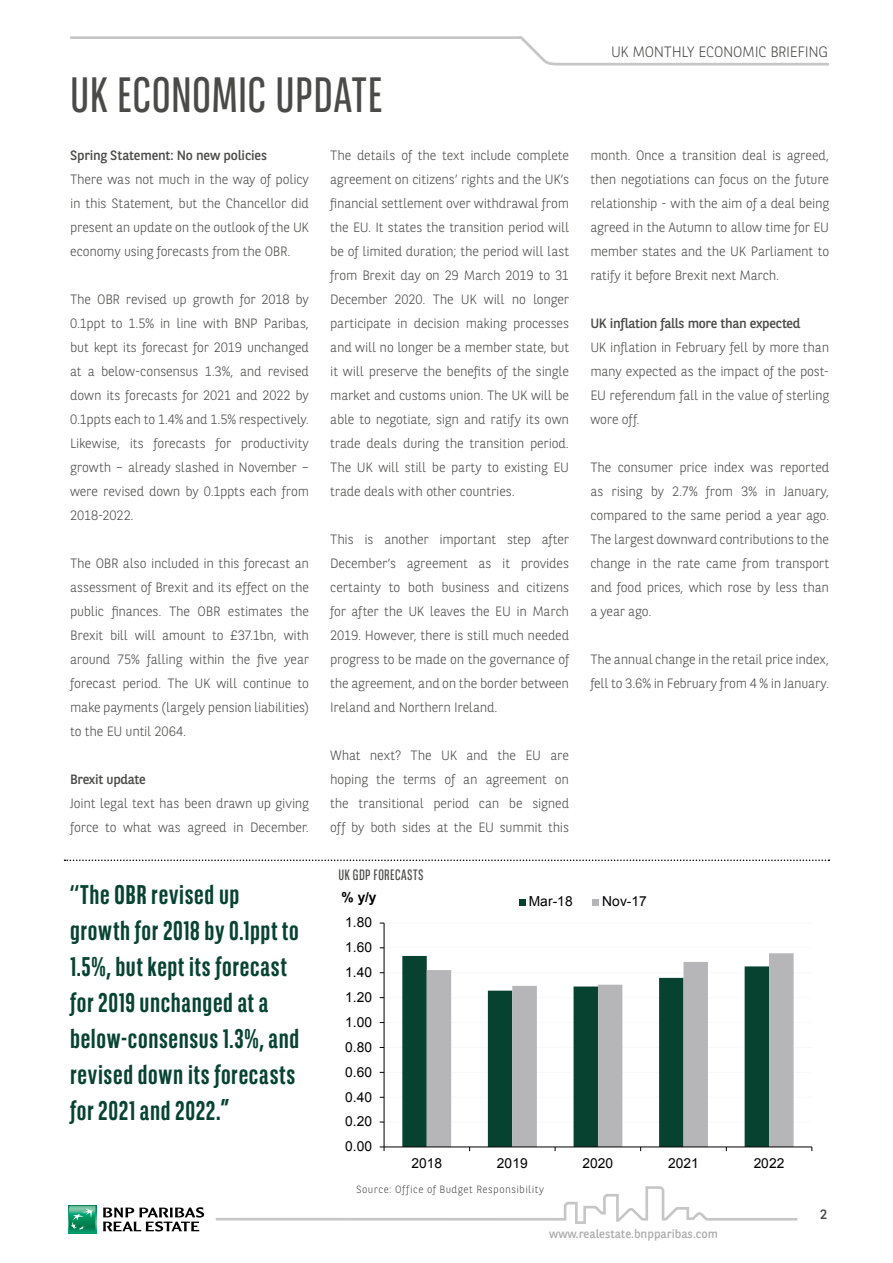
<style>
.page{position:relative;width:893px;height:1263px;background:#fff}
.page>*{position:absolute;margin:0;border:0;box-sizing:border-box;transform-origin:0 0}
.t1{font:49.5px "BNPP Sans Condensed";letter-spacing:.01em;color:#4a4a49}
.t2{font:700 27px/36px "BNPP Sans Condensed";letter-spacing:.025em;color:#074332}
.t3{font:300 15px "BNPP Sans";letter-spacing:-.02em;color:#4a4a49}
.t4{font:15px "BNPP Sans Condensed";letter-spacing:.03em;color:#4a4a49}
.t5{font:13.8px "Arial";color:#000}
.t6{font:700 13.8px "Arial";color:#000}
.t7{font:300 13.5px/24px "BNPP Sans";letter-spacing:-.01em;color:#4a4a49;text-align:justify}
.t8{font:13.5px "BNPP Sans";letter-spacing:-.02em;color:#4a4a49}
.t9{font:12px "BNPP Sans";color:#aeaeae}
.t10{font:300 10.5px "BNPP Sans";letter-spacing:.045em;color:#4a4a49}
.s1{font-size:30px}
</style>
<div class="page">
<svg style="left:65px;top:859px;width:764px;height:2px"></svg>
<svg style="left:521px;top:36px;width:308px;height:30px"></svg>
<hr style="left:70px;top:36px;width:451px;height:3px;background:#c6c6c6">
<svg style="left:215px;top:1186px;width:583px;height:38px"></svg>
<svg style="left:68px;top:1205px;width:28px;height:28px"></svg>
<svg style="left:69px;top:1206px;width:27px;height:26px"></svg>
<svg style="left:103px;top:1207px;width:101px;height:24px"></svg>
<hr style="left:384px;top:1121px;width:428px;height:1px;background:#f9f9f9">
<hr style="left:384px;top:1097px;width:428px;height:1px;background:#f9f9f9">
<hr style="left:384px;top:1072px;width:428px;height:1px;background:#f9f9f9">
<hr style="left:384px;top:1047px;width:428px;height:1px;background:#f9f9f9">
<hr style="left:384px;top:1022px;width:428px;height:1px;background:#f9f9f9">
<hr style="left:384px;top:997px;width:428px;height:1px;background:#f9f9f9">
<hr style="left:384px;top:972px;width:428px;height:1px;background:#f9f9f9">
<hr style="left:384px;top:947px;width:428px;height:1px;background:#f9f9f9">
<hr style="left:384px;top:922px;width:428px;height:1px;background:#f9f9f9">
<svg style="left:402px;top:956px;width:25px;height:190px;background:#0d4636"></svg>
<svg style="left:427px;top:953px;width:367px;height:193px"></svg>
<hr style="left:384px;top:923px;width:1px;height:224px;background:#000">
<hr style="left:384px;top:1146px;width:428px;height:1px;background:#000">
<svg style="left:380px;top:1146px;width:5px;height:5px"></svg>
<div style="left:519px;top:899px;width:7px;height:7px;background:#074231"></div>
<div style="left:592px;top:899px;width:7px;height:7px;background:#b6b6b8"></div>
<h1 class="t1" style="left:70px;top:64px;width:314px">UK ECONOMIC UPDATE</h1>
<p class="t8" style="left:70px;top:146px;width:198px">Spring Statement: No new policies</p>
<p class="t7" style="left:70px;top:166px;width:240px">There was not much in the way of policy in this Statement, but the Chancellor did present an update on the outlook of the UK economy using forecasts from the OBR.</p>
<p class="t7" style="left:70px;top:286px;width:240px">The OBR revised up growth for 2018 by 0.1ppt to 1.5% in line with BNP Paribas, but kept its forecast for 2019 unchanged at a below-consensus 1.3%, and revised down its forecasts for 2021 and 2022 by 0.1ppts each to 1.4% and 1.5% respectively.<br>Likewise, its forecasts for productivity growth – already slashed in November – were revised down by 0.1ppts each from 2018-2022.</p>
<p class="t7" style="left:70px;top:551px;width:240px">The OBR also included in this forecast an assessment of Brexit and its effect on the public finances. The OBR estimates the Brexit bill will amount to £37.1bn, with around 75% falling within the five year forecast period. The UK will continue to make payments (largely pension liabilities) to the EU until 2064.</p>
<p class="t8" style="left:70px;top:770px;width:77px">Brexit update</p>
<p class="t7" style="left:70px;top:791px;width:240px">Joint legal text has been drawn up giving force to what was agreed in December.</p>
<p class="t7" style="left:330px;top:143px;width:240px">The details of the text include complete agreement on citizens’ rights and the UK’s financial settlement over withdrawal from the EU. It states the transition period will be of limited duration; the period will last from Brexit day on 29 March 2019 to 31<br>December 2020. The UK will no longer participate in decision making processes and will no longer be a member state, but it will preserve the benefits of the single market and customs union. The UK will be able to negotiate, sign and ratify its own trade deals during the transition period.<br>The UK will still be party to existing EU trade deals with other countries.</p>
<p class="t7" style="left:330px;top:527px;width:240px">This is another important step after December’s agreement as it provides certainty to both business and citizens for after the UK leaves the EU in March 2019. However, there is still much needed progress to be made on the governance of the agreement, and on the border between Ireland and Northern Ireland.</p>
<p class="t7" style="left:330px;top:743px;width:240px">What next? The UK and the EU are hoping the terms of an agreement on the transitional period can be signed off by both sides at the EU summit this</p>
<p class="t4" style="left:338px;top:865px;width:87px">UK GDP FORECASTS</p>
<p class="t3" style="left:611px;top:41px;width:219px">UK MONTHLY ECONOMIC BRIEFING</p>
<p class="t7" style="left:590px;top:143px;width:240px">month. Once a transition deal is agreed, then negotiations can focus on the future relationship - with the aim of a deal being agreed in the Autumn to allow time for EU member states and the UK Parliament to ratify it before Brexit next March.</p>
<p class="t8" style="left:590px;top:314px;width:212px">UK inflation falls more than expected</p>
<p class="t7" style="left:590px;top:335px;width:240px">UK inflation in February fell by more than many expected as the impact of the post-EU referendum fall in the value of sterling wore off.</p>
<p class="t7" style="left:590px;top:455px;width:240px">The consumer price index was reported as rising by 2.7% from 3% in January, compared to the same period a year ago.<br>The largest downward contributions to the change in the rate came from transport and food prices, which rose by less than a year ago.</p>
<p class="t7" style="left:590px;top:647px;width:240px">The annual change in the retail price index, fell to 3.6% in February from 4 % in January.</p>
<h2 class="t2" style="left:70px;top:876px;width:171px">‘‘The OBR revised up</h2>
<p class="t6" style="left:342px;top:888px;width:37px">% y/y</p>
<p class="t5" style="left:529px;top:892px;width:45px">Mar-18</p>
<p class="t5" style="left:602px;top:892px;width:46px">Nov-17</p>
<h2 class="t2" style="left:70px;top:912px;width:231px">growth for 2018 by 0.1ppt to<br>1.5%, but kept its forecast for 2019 unchanged at a below-consensus 1.3%, and revised down its forecasts for 2021 and 2022<span class="s1">.”</span></h2>
<p class="t5" style="left:345px;top:913px;width:28px">1.80</p>
<p class="t5" style="left:345px;top:938px;width:28px">1.60</p>
<p class="t5" style="left:345px;top:963px;width:28px">1.40</p>
<p class="t5" style="left:345px;top:988px;width:28px">1.20</p>
<p class="t5" style="left:345px;top:1013px;width:28px">1.00</p>
<p class="t5" style="left:345px;top:1038px;width:28px">0.80</p>
<p class="t5" style="left:345px;top:1063px;width:28px">0.60</p>
<p class="t5" style="left:345px;top:1087px;width:28px">0.40</p>
<p class="t5" style="left:345px;top:1112px;width:28px">0.20</p>
<p class="t5" style="left:345px;top:1137px;width:28px">0.00</p>
<p class="t5" style="left:411px;top:1154px;width:32px">2018</p>
<p class="t5" style="left:497px;top:1154px;width:32px">2019</p>
<p class="t5" style="left:582px;top:1154px;width:32px">2020</p>
<p class="t5" style="left:668px;top:1154px;width:32px">2021</p>
<p class="t5" style="left:754px;top:1154px;width:32px">2022</p>
<p class="t10" style="left:356px;top:1182px;width:190px">Source: Office of Budget Responsibility</p>
<p class="t9" style="left:549px;top:1225px;width:170px">www.realestate.bnpparibas.com</p>
<p class="t8" style="left:820px;top:1205px;width:9px">2</p>
</div>
